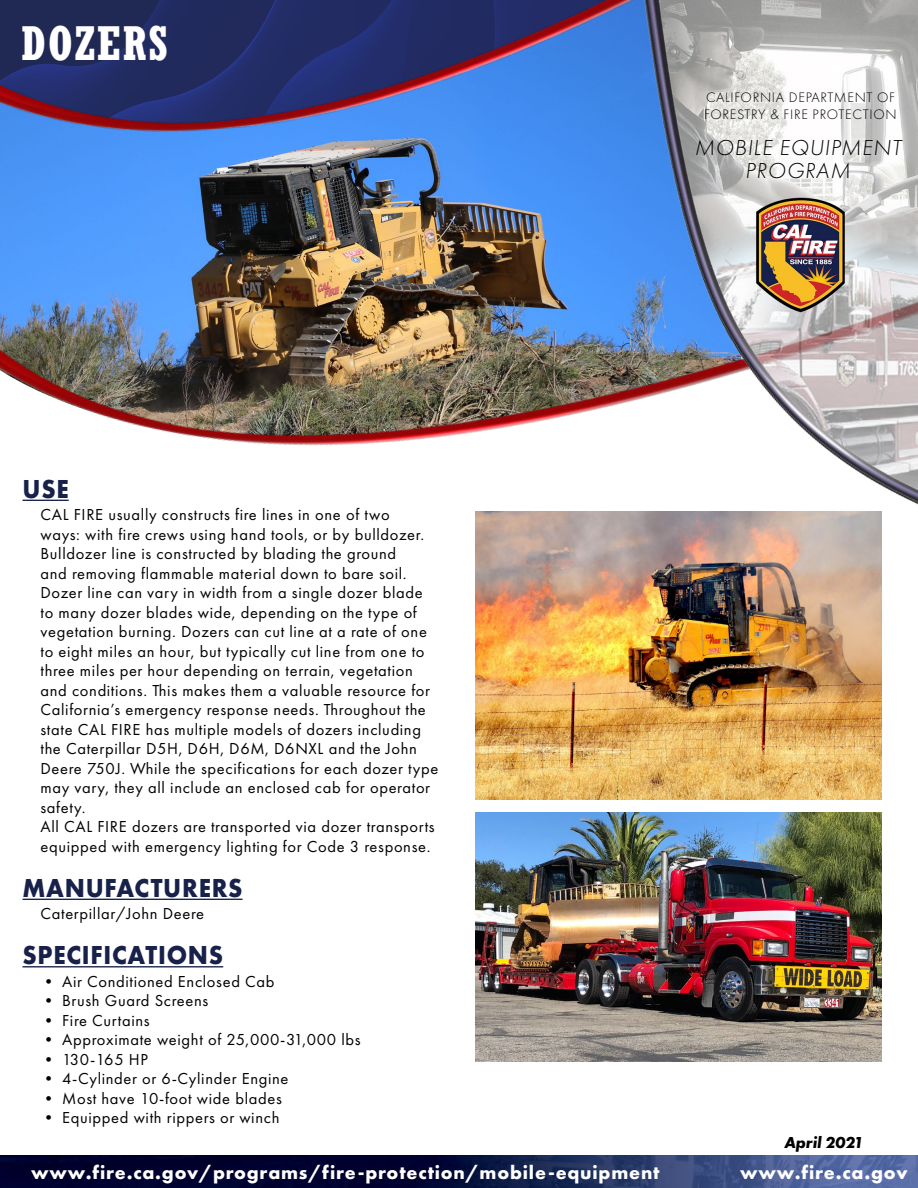
<style>
.page{position:relative;width:918px;height:1188px;background:#fff}
.page>*{position:absolute;margin:0;border:0;box-sizing:border-box;transform-origin:0 0}
.t1{font:700 condensed 48px "Rockwell";letter-spacing:.04em;color:#fff;scale:.93 1}
.t2{font:700 27px "Futura PT";letter-spacing:.03em;color:#172149;scale:.93 1}
.t3{font:italic 300 22.5px/23.5px "Futura PT";letter-spacing:.04em;color:#000;text-align:center}
.t4{font:700 19.5px "Futura PT";letter-spacing:.04em;color:#fff}
.t5{font:16.5px/19.5px "Futura PT";letter-spacing:.04em;color:#000}
.t6{font:italic 700 16.5px "Futura PT";color:#000}
.t7{font:300 14.25px/16.5px "Futura PT";letter-spacing:.05em;color:#000}
</style>
<div class="page">
<img style="left:0;top:0;width:626px;height:63px">
<img style="left:0;top:63px;width:626px;height:383px">
<img style="left:0;top:1155px;width:918px;height:33px">
<img style="left:626px;top:0;width:292px;height:505px">
<hr style="left:22px;top:500px;width:47px;height:1px;background:#172149">
<hr style="left:22px;top:899px;width:221px;height:1px;background:#172149">
<hr style="left:22px;top:966px;width:201px;height:1px;background:#172149">
<img style="left:476px;top:511px;width:406px;height:288px">
<img style="left:476px;top:813px;width:406px;height:248px">
<h1 class="t1" style="left:22px;top:15px;width:159px">DOZERS</h1>
<h2 class="t2" style="left:22px;top:471px;width:51px">USE</h2>
<p class="t5" style="left:40px;top:505px;width:399px">CAL FIRE usually constructs fire lines in one of two<br>ways: with fire crews using hand tools, or by bulldozer.<br>Bulldozer line is constructed by blading the ground<br>and removing flammable material down to bare soil.<br>Dozer line can vary in width from a single dozer blade to many dozer blades wide, depending on the type of vegetation burning. Dozers can cut line at a rate of one to eight miles an hour, but typically cut line from one to three miles per hour depending on terrain, vegetation and conditions. This makes them a valuable resource for California’s emergency response needs. Throughout the state CAL FIRE has multiple models of dozers including the Caterpillar D5H, D6H, D6M, D6NXL and the John Deere 750J. While the specifications for each dozer type may vary, they all include an enclosed cab for operator safety.<br>All CAL FIRE dozers are transported via dozer transports equipped with emergency lighting for Code 3 response.</p>
<h2 class="t2" style="left:22px;top:870px;width:238px">MANUFACTURERS</h2>
<p class="t5" style="left:40px;top:904px;width:165px">Caterpillar/John Deere</p>
<h2 class="t2" style="left:22px;top:938px;width:217px">SPECIFICATIONS</h2>
<p class="t5" style="left:40px;top:971px;width:236px">• Air Conditioned Enclosed Cab</p>
<p class="t5" style="left:40px;top:991px;width:169px">• Brush Guard Screens</p>
<p class="t5" style="left:40px;top:1010px;width:111px">• Fire Curtains</p>
<p class="t5" style="left:40px;top:1030px;width:322px">• Approximate weight of 25,000-31,000 lbs</p>
<p class="t5" style="left:40px;top:1049px;width:109px">• 130-165 HP</p>
<p class="t5" style="left:40px;top:1069px;width:250px">• 4-Cylinder or 6-Cylinder Engine</p>
<p class="t5" style="left:40px;top:1088px;width:243px">• Most have 10-foot wide blades</p>
<p class="t5" style="left:40px;top:1108px;width:240px">• Equipped with rippers or winch</p>
<p class="t7" style="left:704px;top:89px;width:194px">CALIFORNIA DEPARTMENT OF<br>FORESTRY &amp; FIRE PROTECTION</p>
<h3 class="t3" style="left:694px;top:135px;width:208px">MOBILE EQUIPMENT<br>PROGRAM</h3>
<p class="t6" style="left:784px;top:1132px;width:81px">April 2021</p>
<p class="t4" style="left:31px;top:1159px;width:630px">www.fire.ca.gov/programs/fire-protection/mobile-equipment</p>
<p class="t4" style="left:740px;top:1159px;width:169px">www.fire.ca.gov</p>
</div>
